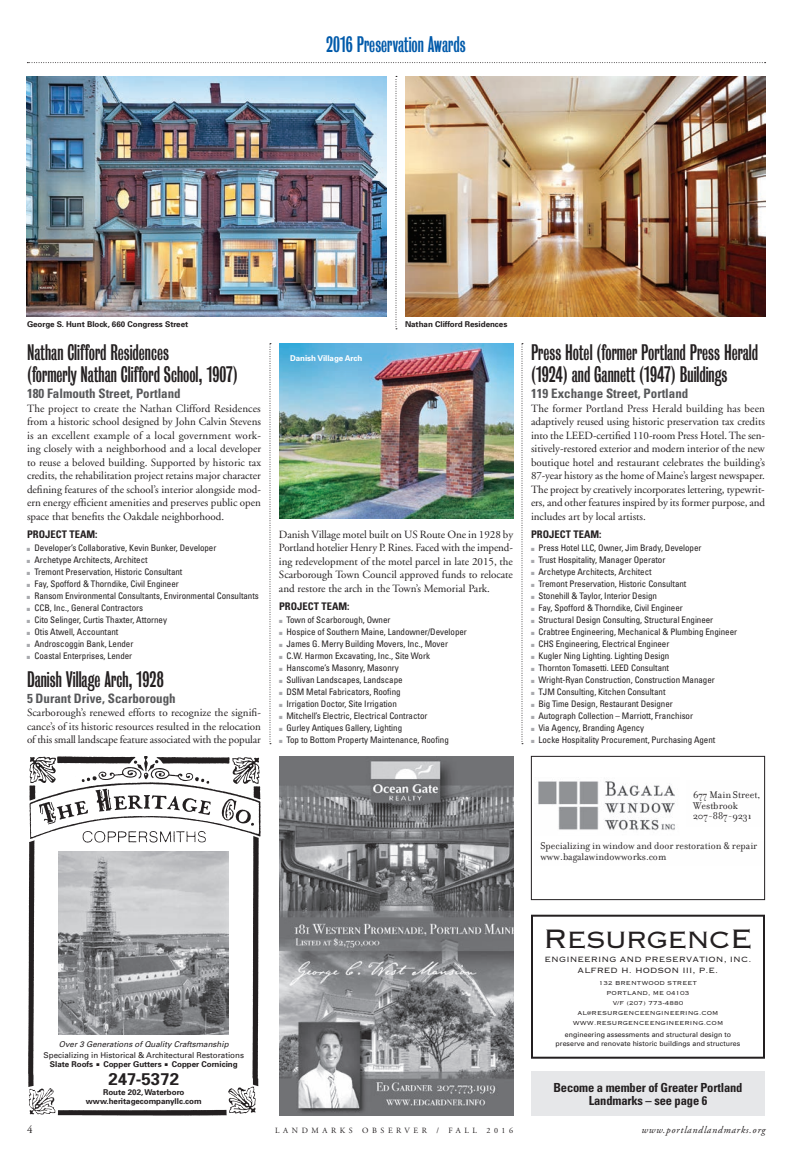
<style>
.page{position:relative;width:792px;height:1152px;background:#fff}
.page>*{position:absolute;margin:0;border:0;box-sizing:border-box;transform-origin:0 0}
.t1{font:31px "Copperplate Thirty Two BC";letter-spacing:-.05em;color:#231f20}
.t2{font:20.5px/22.5px "Bureau Grotesque One Three";color:#231f20}
.t3{font:20.5px "Bureau Grotesque One Three";color:#015aaa}
.t4{font:700 17px "Univers";color:#231f20}
.t5{font:700 condensed 13px "Univers";color:#57585a}
.t6{font:700 condensed 12.5px/13px "Univers";letter-spacing:-.01em;color:#231f20;text-align:center}
.t7{font:11px/13.5px "Adobe Garamond";color:#231f20;text-align:justify}
.t8{font:10.6px/10.2px "Filosofia";color:#231f20}
.t9{font:700 condensed 10.5px "Univers";letter-spacing:.005em;color:#231f20}
.t10{font:10px/11px "Copperplate Thirty Two BC";letter-spacing:.005em;color:#231f20;text-align:center}
.t11{font:italic 10px "Adobe Garamond";letter-spacing:.075em;color:#231f20}
.t12{font:condensed 9px "Univers";letter-spacing:-.005em;color:#231f20}
.t13{font:700 8px/8.6px "Univers";color:#231f20;text-align:center}
.t14{font:8px/9.6px "Univers";color:#231f20;text-align:center}
.t15{font:italic 8px "Univers";color:#231f20}
.t16{font:8px "Adobe Garamond";letter-spacing:.45em;color:#231f20}
.t17{font:700 8px "Univers";color:#fff}
.t18{font:7.5px/10px "Copperplate Thirty Two BC";letter-spacing:.005em;color:#231f20;text-align:center}
.t19{font:7px/9px "Univers";letter-spacing:.005em;color:#231f20;text-align:center}
.s1{color:#a8a9ad}
.s2{font-weight:700}
.s3{font-size:35px}
</style>
<div class="page">
<img style="left:28px;top:756px;width:233px;height:360px">
<img style="left:59px;top:851px;width:170px;height:184px">
<img style="left:538px;top:781px;width:137px;height:50px">
<div style="left:531px;top:756px;width:234px;height:144px;border:1px solid #231f20"></div>
<div style="left:531px;top:915px;width:234px;height:144px;border:2px solid #231f20"></div>
<img style="left:279px;top:756px;width:234px;height:360px">
<div style="left:531px;top:1071px;width:234px;height:45px;background:#e6e7e9"></div>
<img style="left:405px;top:76px;width:360px;height:240px">
<svg style="left:27px;top:62px;width:739px;height:1px"></svg>
<img style="left:27px;top:76px;width:360px;height:240px">
<svg style="left:270px;top:343px;width:1px;height:401px"></svg>
<svg style="left:396px;top:76px;width:1px;height:253px"></svg>
<svg style="left:522px;top:343px;width:1px;height:401px"></svg>
<img style="left:279px;top:343px;width:234px;height:175px">
<h2 class="t3" style="left:326px;top:33px;width:141px">2016 Preservation Awards</h2>
<p class="t13" style="left:27px;top:320px;width:163px">George S. Hunt Block, 660 Congress Street</p>
<p class="t13" style="left:405px;top:320px;width:104px">Nathan Clifford Residences</p>
<p class="t17" style="left:290px;top:353px;width:74px">Danish Village Arch</p>
<h2 class="t2" style="left:27px;top:341px;width:212px">Nathan Clifford Residences<br>(formerly Nathan Clifford School, 1907)</h2>
<h3 class="t5" style="left:27px;top:386px;width:155px">180 Falmouth Street, Portland</h3>
<p class="t7" style="left:27px;top:402px;width:236px">The project to create the Nathan Clifford Residences from a historic school designed by John Calvin Stevens is an excellent example of a local government work&shy;ing closely with a neighborhood and a local developer to reuse a beloved building. Supported by historic tax credits, the rehabilitation project retains major character defining features of the school’s interior alongside mod&shy;ern energy efficient amenities and preserves public open space that benefits the Oakdale neighborhood.</p>
<p class="t9" style="left:27px;top:528px;width:72px">PROJECT TEAM:</p>
<p class="t12" style="left:27px;top:542px;width:191px"><span class="s1">■</span> Developer’s Collaborative, Kevin Bunker, Developer</p>
<p class="t12" style="left:27px;top:554px;width:122px"><span class="s1">■</span> Archetype Architects, Architect</p>
<p class="t12" style="left:27px;top:566px;width:157px"><span class="s1">■</span> Tremont Preservation, Historic Consultant</p>
<p class="t12" style="left:27px;top:578px;width:153px"><span class="s1">■</span> Fay, Spofford &amp; Thorndike, Civil Engineer</p>
<p class="t12" style="left:27px;top:590px;width:233px"><span class="s1">■</span> Ransom Environmental Consultants, Environmental Consultants</p>
<p class="t12" style="left:27px;top:602px;width:118px"><span class="s1">■</span> CCB, Inc., General Contractors</p>
<p class="t12" style="left:27px;top:614px;width:142px"><span class="s1">■</span> Cito Selinger, Curtis Thaxter, Attorney</p>
<p class="t12" style="left:27px;top:626px;width:93px"><span class="s1">■</span> Otis Atwell, Accountant</p>
<p class="t12" style="left:27px;top:638px;width:108px"><span class="s1">■</span> Androscoggin Bank, Lender</p>
<p class="t12" style="left:27px;top:650px;width:107px"><span class="s1">■</span> Coastal Enterprises, Lender</p>
<h2 class="t2" style="left:27px;top:668px;width:138px">Danish Village Arch, 1928</h2>
<h3 class="t5" style="left:27px;top:690px;width:150px">5 Durant Drive, Scarborough</h3>
<p class="t7" style="left:27px;top:706px;width:235px">Scarborough’s renewed efforts to recognize the signifi&shy;cance’s of its historic resources resulted in the relocation of this small landscape feature associated with the popular</p>
<p class="t7" style="left:279px;top:528px;width:236px">Danish Village motel built on US Route One in 1928 by Portland hotelier Henry P. Rines. Faced with the impend&shy;ing redevelopment of the motel parcel in late 2015, the Scarborough Town Council approved funds to relocate and restore the arch in the Town’s Memorial Park.</p>
<p class="t9" style="left:279px;top:600px;width:72px">PROJECT TEAM:</p>
<p class="t12" style="left:279px;top:614px;width:113px"><span class="s1">■</span> Town of Scarborough, Owner</p>
<p class="t12" style="left:279px;top:626px;width:189px"><span class="s1">■</span> Hospice of Southern Maine, Landowner/Developer</p>
<p class="t12" style="left:279px;top:638px;width:171px"><span class="s1">■</span> James G. Merry Building Movers, Inc., Mover</p>
<p class="t12" style="left:279px;top:650px;width:153px"><span class="s1">■</span> C.W. Harmon Excavating, Inc., Site Work</p>
<p class="t12" style="left:279px;top:662px;width:121px"><span class="s1">■</span> Hanscome’s Masonry, Masonry</p>
<p class="t12" style="left:279px;top:674px;width:125px"><span class="s1">■</span> Sullivan Landscapes, Landscape</p>
<p class="t12" style="left:279px;top:686px;width:123px"><span class="s1">■</span> DSM Metal Fabricators, Roofing</p>
<p class="t12" style="left:279px;top:698px;width:119px"><span class="s1">■</span> Irrigation Doctor, Site Irrigation</p>
<p class="t12" style="left:279px;top:710px;width:150px"><span class="s1">■</span> Mitchell’s Electric, Electrical Contractor</p>
<p class="t12" style="left:279px;top:722px;width:125px"><span class="s1">■</span> Gurley Antiques Gallery, Lighting</p>
<p class="t12" style="left:279px;top:734px;width:171px"><span class="s1">■</span> Top to Bottom Property Maintenance, Roofing</p>
<h2 class="t2" style="left:531px;top:341px;width:229px">Press Hotel (former Portland Press Herald (1924) and Gannett (1947) Buildings</h2>
<h3 class="t5" style="left:531px;top:386px;width:159px">119 Exchange Street, Portland</h3>
<p class="t7" style="left:531px;top:402px;width:236px">The former Portland Press Herald building has been adaptively reused using historic preservation tax credits into the LEED-certified 110-room Press Hotel. The sen&shy;sitively-restored exterior and modern interior of the new boutique hotel and restaurant celebrates the building’s 87-year history as the home of Maine’s largest newspaper.<br>The project by creatively incorporates lettering, typewrit&shy;ers, and other features inspired by its former purpose, and includes art by local artists.</p>
<p class="t9" style="left:531px;top:528px;width:72px">PROJECT TEAM:</p>
<p class="t12" style="left:531px;top:542px;width:172px"><span class="s1">■</span> Press Hotel LLC, Owner, Jim Brady, Developer</p>
<p class="t12" style="left:531px;top:554px;width:136px"><span class="s1">■</span> Trust Hospitality, Manager Operator</p>
<p class="t12" style="left:531px;top:566px;width:122px"><span class="s1">■</span> Archetype Architects, Architect</p>
<p class="t12" style="left:531px;top:578px;width:157px"><span class="s1">■</span> Tremont Preservation, Historic Consultant</p>
<p class="t12" style="left:531px;top:590px;width:128px"><span class="s1">■</span> Stonehill &amp; Taylor, Interior Design</p>
<p class="t12" style="left:531px;top:602px;width:153px"><span class="s1">■</span> Fay, Spofford &amp; Thorndike, Civil Engineer</p>
<p class="t12" style="left:531px;top:614px;width:184px"><span class="s1">■</span> Structural Design Consulting, Structural Engineer</p>
<p class="t12" style="left:531px;top:626px;width:208px"><span class="s1">■</span> Crabtree Engineering, Mechanical &amp; Plumbing Engineer</p>
<p class="t12" style="left:531px;top:638px;width:140px"><span class="s1">■</span> CHS Engineering, Electrical Engineer</p>
<p class="t12" style="left:531px;top:650px;width:140px"><span class="s1">■</span> Kugler Ning Lighting. Lighting Design</p>
<p class="t12" style="left:531px;top:662px;width:140px"><span class="s1">■</span> Thornton Tomasetti. LEED Consultant</p>
<p class="t12" style="left:531px;top:674px;width:185px"><span class="s1">■</span> Wright-Ryan Construction, Construction Manager</p>
<p class="t12" style="left:531px;top:686px;width:136px"><span class="s1">■</span> TJM Consulting, Kitchen Consultant</p>
<p class="t12" style="left:531px;top:698px;width:143px"><span class="s1">■</span> Big Time Design, Restaurant Designer</p>
<p class="t12" style="left:531px;top:710px;width:164px"><span class="s1">■</span> Autograph Collection – Marriott, Franchisor</p>
<p class="t12" style="left:531px;top:722px;width:115px"><span class="s1">■</span> Via Agency, Branding Agency</p>
<p class="t12" style="left:531px;top:734px;width:186px"><span class="s1">■</span> Locke Hospitality Procurement, Purchasing Agent</p>
<p class="t8" style="left:693px;top:790px;width:69px">677 Main Street,<br>Westbrook<br>207-887-9231</p>
<p class="t8" style="left:540px;top:841px;width:218px">Specializing in window and door restoration &amp; repair www.bagalawindowworks.com</p>
<p class="t15" style="left:59px;top:1039px;width:171px">Over 3 Generations of Quality Craftsmanship</p>
<p class="t14" style="left:44px;top:1050px;width:202px">Specializing in Historical &amp; Architectural Restorations<br><span class="s2">Slate Roofs</span> ■ <span class="s2">Copper Gutters</span> ■ <span class="s2">Copper Cornicing</span></p>
<h3 class="t4" style="left:108px;top:1068px;width:72px">247-5372</h3>
<p class="t13" style="left:86px;top:1088px;width:117px">Route 202, Waterboro www.heritagecompanyllc.com</p>
<h1 class="t1" style="left:543px;top:924px;width:212px"><span class="s3">r</span>esurgenc<span class="s3">e</span></h1>
<p class="t10" style="left:545px;top:954px;width:208px">engineering and preservation, inc. alfred h. hodson iii, p.e.</p>
<p class="t18" style="left:573px;top:978px;width:152px">132 brentwood street<br>portland, me 04103<br>v/f (207) 773-4880 al@resurgenceengineering.com www.resurgenceengineering.com</p>
<p class="t19" style="left:556px;top:1030px;width:186px">engineering assessments and structural design to preserve and renovate historic buildings and structures</p>
<h3 class="t6" style="left:553px;top:1081px;width:191px">Become a member of Greater Portland<br>Landmarks – see page 6</h3>
<p class="t7" style="left:27px;top:1123px;width:7px">4</p>
<p class="t16" style="left:275px;top:1126px;width:240px">LANDMARKS OBSERVER / FALL 2016</p>
<p class="t11" style="left:641px;top:1124px;width:125px">www.portlandlandmarks.org</p>
</div>
